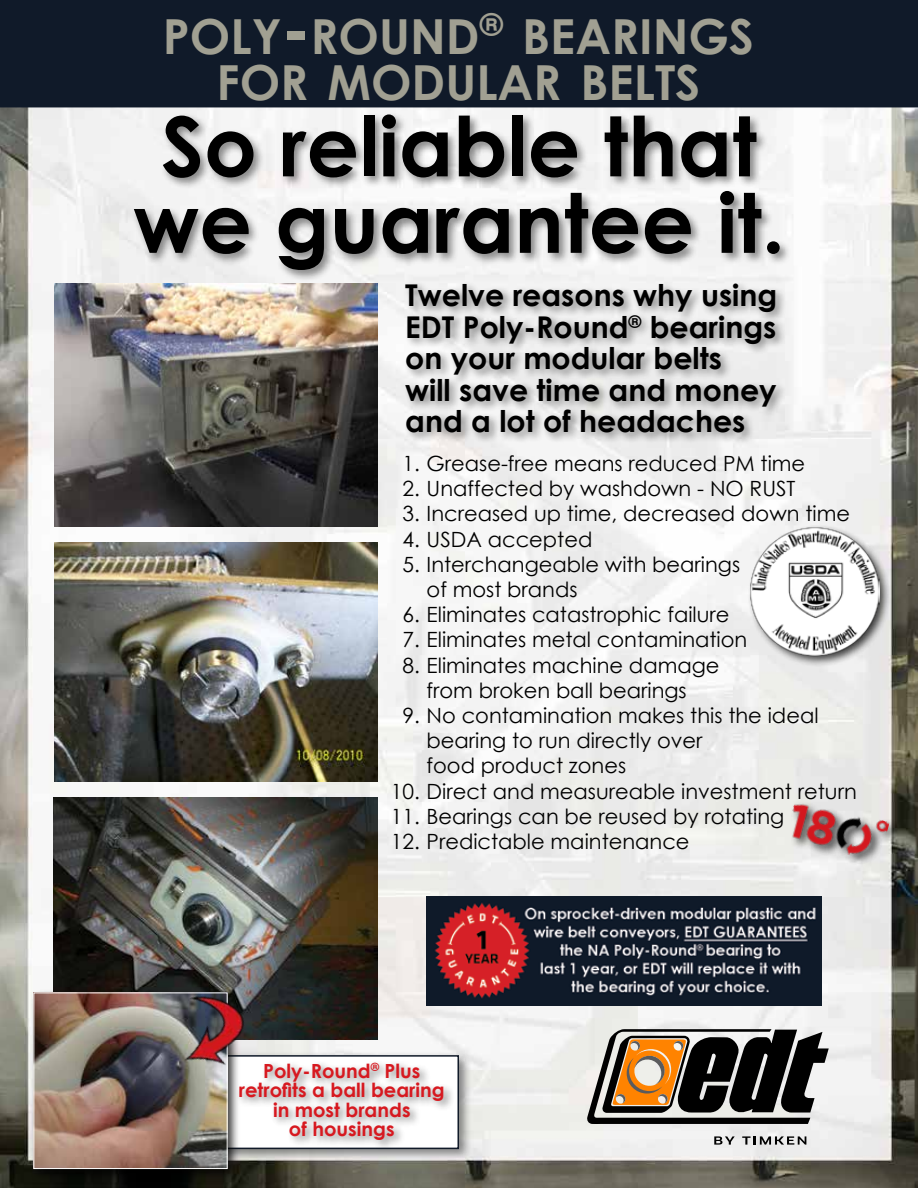
<style>
.page{position:relative;width:918px;height:1188px;background:#fff}
.page>*{position:absolute;margin:0;border:0;box-sizing:border-box;transform-origin:0 0}
.t1{font:700 82.5px/76.5px "Century Gothic";color:#000;text-align:center}
.t2{font:700 48.3px/46.5px "Century Gothic";color:#a1a092;text-align:center}
.t3{font:700 30px/31.5px "Century Gothic";color:#000}
.t4{font:21px/25.2px "Century Gothic";color:#000}
.t5{font:700 19.5px/19.5px "Century Gothic";color:#d71920;text-align:center}
.s1{font-size:69px}
</style>
<div class="page">
<img style="left:0;top:107px;width:918px;height:1081px">
<div style="left:790px;top:802px;width:111px;height:64px;background:#000;opacity:.75"></div>
<img style="left:785px;top:797px;width:105px;height:66px">
<img style="left:54px;top:542px;width:324px;height:240px">
<img style="left:54px;top:284px;width:324px;height:243px">
<img style="left:54px;top:797px;width:324px;height:243px">
<img style="left:427px;top:897px;width:394px;height:108px">
<div style="left:0;top:0;width:918px;height:107px;background:#101a29"></div>
<div style="left:131px;top:111px;width:660px;height:171px;background:#000;opacity:.45"></div>
<div style="left:403px;top:281px;width:384px;height:163px;background:#000;opacity:.45"></div>
<div style="left:51px;top:1052px;width:421px;height:110px;background:#000;opacity:.45"></div>
<div style="left:54px;top:1055px;width:405px;height:94px;background:#fff;border:2px solid #101a29"></div>
<div style="left:236px;top:1060px;width:219px;height:91px;background:#000;opacity:.45"></div>
<div style="left:30px;top:989px;width:211px;height:193px;background:#000;opacity:.75"></div>
<img style="left:35px;top:995px;width:191px;height:172px">
<div style="left:33px;top:993px;width:195px;height:176px;border:1px solid #fff"></div>
<img style="left:159px;top:978px;width:102px;height:103px">
<div style="left:747px;top:524px;width:144px;height:144px;background:#000;opacity:.75"></div>
<img style="left:749px;top:527px;width:130px;height:129px">
<svg style="left:714px;top:1136px;width:21px;height:9px"></svg>
<svg style="left:742px;top:1136px;width:64px;height:9px"></svg>
<svg style="left:586px;top:1029px;width:243px;height:95px;background:#706355"></svg>
<h2 class="t2" style="left:163px;top:11px;width:593px">POLY<span class="s1">-</span>ROUND<sup>®</sup> BEARINGS<br>FOR MODULAR BELTS</h2>
<h1 class="t1" style="left:133px;top:104px;width:653px">So reliable that we guarantee it.</h1>
<h3 class="t3" style="left:405px;top:278px;width:374px">Twelve reasons why using<br>EDT Poly-Round<sup>®</sup> bearings on your modular belts<br>will save time and money and a lot of headaches</h3>
<p class="t4" style="left:402px;top:450px;width:404px">1. Grease-free means reduced PM time</p>
<p class="t4" style="left:402px;top:476px;width:395px">2. Unaffected by washdown - NO RUST</p>
<p class="t4" style="left:402px;top:501px;width:449px">3. Increased up time, decreased down time</p>
<p class="t4" style="left:402px;top:526px;width:192px">4. USDA accepted</p>
<p class="t4" style="left:427px;top:551px;width:315px;text-indent:-24px">5. Interchangeable with bearings of most brands</p>
<p class="t4" style="left:402px;top:602px;width:329px">6. Eliminates catastrophic failure</p>
<p class="t4" style="left:402px;top:627px;width:347px">7. Eliminates metal contamination</p>
<p class="t4" style="left:402px;top:652px;width:319px;text-align:center">8. Eliminates machine damage from broken ball bearings</p>
<p class="t4" style="left:427px;top:702px;width:393px;text-indent:-24px">9. No contamination makes this the ideal bearing to run directly over<br>food product zones</p>
<p class="t4" style="left:391px;top:778px;width:468px">10. Direct and measureable investment return</p>
<p class="t4" style="left:391px;top:803px;width:395px">11. Bearings can be reused by rotating</p>
<p class="t4" style="left:391px;top:828px;width:300px">12. Predictable maintenance</p>
<p class="t5" style="left:239px;top:1060px;width:207px">Poly-Round<sup>®</sup> Plus retrofits a ball bearing in most brands<br>of housings</p>
</div>
